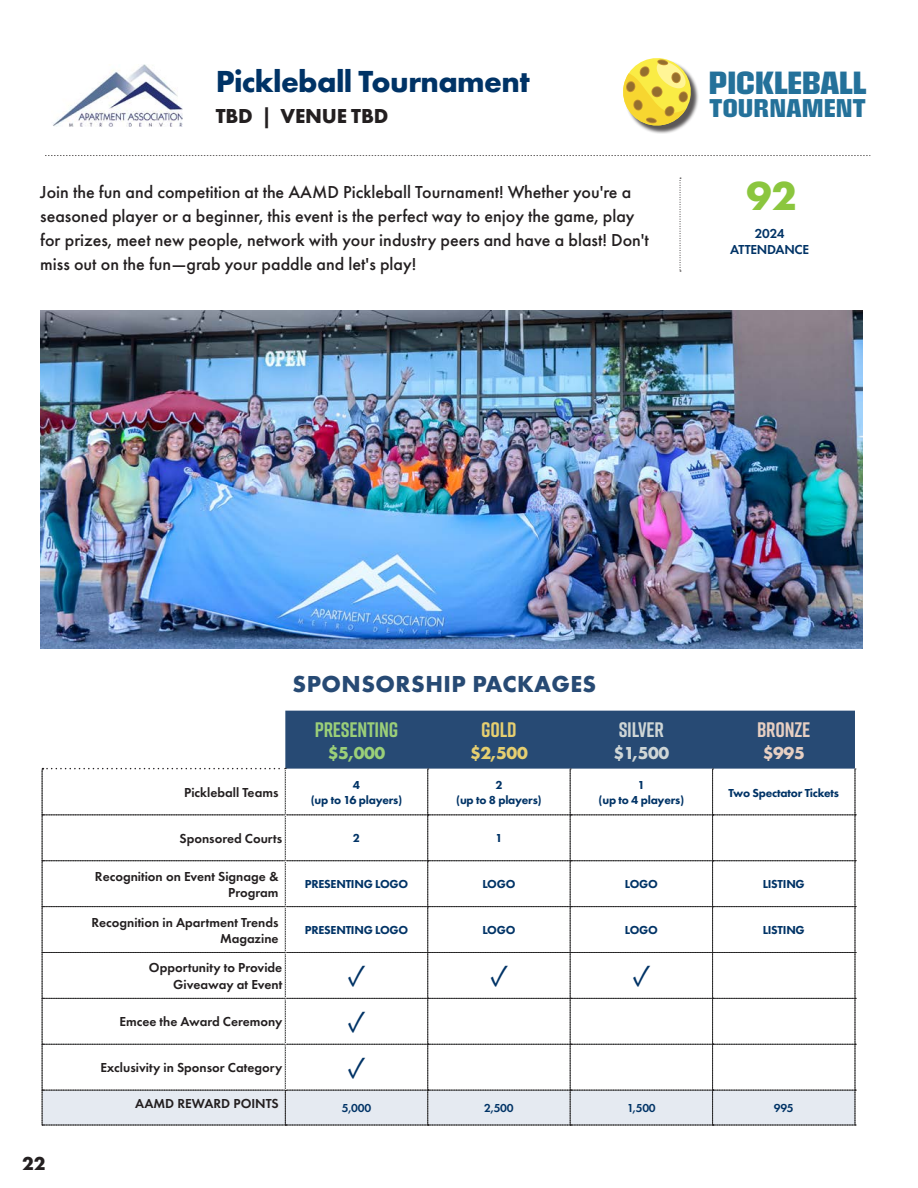
<style>
.page{position:relative;width:918px;height:1188px;background:#fff}
.page>*{position:absolute;margin:0;border:0;box-sizing:border-box;transform-origin:0 0}
.t1{font:700 42px "Futura PT";color:#8bc63e}
.t2{font:700 31.65px "Futura PT";letter-spacing:-.02em;color:#036}
.t3{font:30.6px "Pressio No.54";letter-spacing:-.02em;color:#24719a}
.t4{font:25.5px "Acumin Pro";color:#036}
.t5{font:24.6px "Pressio No.54";color:#24719a}
.t6{font:700 24px "Futura PT";letter-spacing:.02em;color:#274a74}
.t7{font:700 21px "Futura PT";letter-spacing:-.01em;color:#231f20}
.t8{font:700 21px "Rift";letter-spacing:-.01em;color:#9bcf79}
.t9{font:700 21px "Rift";letter-spacing:-.01em;color:#cfd6d6}
.t10{font:700 21px "Rift";letter-spacing:-.01em;color:#e7cfc2}
.t11{font:700 21px "Rift";color:#e6cf70}
.t12{font:700 19.5px "Futura PT";color:#231f20}
.t13{font:500 18px/24px "Futura PT";color:#231f20}
.t14{font:700 18px "Futura PT";color:#9bcf79}
.t15{font:700 18px "Futura PT";color:#e6cf70}
.t16{font:700 18px "Futura PT";color:#cfd6d6}
.t17{font:700 18px "Futura PT";color:#e7cfc2}
.t18{font:600 13.5px/16.2px "Futura PT";color:#231f20;text-align:right}
.t19{font:600 13.5px "Futura PT";letter-spacing:-.02em;color:#036}
.t20{font:800 12px/14.4px "Futura PT";letter-spacing:-.02em;color:#036;text-align:center}
.t21{font:600 12px "Futura PT";letter-spacing:-.02em;color:#036}
</style>
<div class="page">
<img style="left:53px;top:64px;width:129px;height:63px">
<svg style="left:45px;top:155px;width:825px;height:1px"></svg>
<img style="left:41px;top:311px;width:822px;height:337px">
<svg style="left:42px;top:711px;width:814px;height:415px"></svg>
<svg style="left:680px;top:178px;width:1px;height:94px"></svg>
<div style="left:624px;top:59px;width:75px;height:75px;background:#231f20;opacity:.75"></div>
<svg style="left:623px;top:58px;width:71px;height:70px"></svg>
<p class="t2" style="left:216px;top:61px;width:316px">Pickleball Tournament</p>
<p class="t7" style="left:216px;top:103px;width:174px">TBD | VENUE TBD</p>
<p class="t13" style="left:40px;top:180px;width:610px">Join the fun and competition at the AAMD Pickleball Tournament! Whether you're a seasoned player or a beginner, this event is the perfect way to enjoy the game, play for prizes, meet new people, network with your industry peers and have a blast! Don't miss out on the fun—grab your paddle and let's play!</p>
<p class="t3" style="left:709px;top:65px;width:159px">PICKLEBALL</p>
<p class="t5" style="left:709px;top:93px;width:158px">TOURNAMENT</p>
<p class="t1" style="left:746px;top:169px;width:52px">92</p>
<p class="t19" style="left:755px;top:225px;width:31px">2024</p>
<p class="t19" style="left:730px;top:241px;width:81px">ATTENDANCE</p>
<p class="t18" style="left:184px;top:784px;width:96px">Pickleball Teams</p>
<p class="t6" style="left:292px;top:668px;width:305px">SPONSORSHIP PACKAGES</p>
<p class="t8" style="left:315px;top:715px;width:85px">PRESENTING</p>
<p class="t14" style="left:328px;top:741px;width:59px">$5,000</p>
<p class="t11" style="left:481px;top:715px;width:37px">GOLD</p>
<p class="t15" style="left:470px;top:741px;width:59px">$2,500</p>
<p class="t9" style="left:619px;top:715px;width:47px">SILVER</p>
<p class="t16" style="left:613px;top:741px;width:57px">$1,500</p>
<p class="t20" style="left:353px;top:778px;width:9px">4</p>
<p class="t20" style="left:311px;top:792px;width:93px">(up to 16 players)</p>
<p class="t20" style="left:456px;top:778px;width:87px">2<br>(up to 8 players)</p>
<p class="t20" style="left:638px;top:778px;width:9px">1</p>
<p class="t20" style="left:599px;top:792px;width:87px">(up to 4 players)</p>
<p class="t10" style="left:757px;top:715px;width:55px">BRONZE</p>
<p class="t17" style="left:763px;top:741px;width:44px">$995</p>
<p class="t20" style="left:729px;top:785px;width:112px">Two Spectator Tickets</p>
<p class="t12" style="left:22px;top:1151px;width:25px">22</p>
<p class="t18" style="left:180px;top:830px;width:104px">Sponsored Courts</p>
<p class="t20" style="left:353px;top:831px;width:9px">2</p>
<p class="t20" style="left:495px;top:831px;width:9px">1</p>
<p class="t18" style="left:95px;top:868px;width:185px">Recognition on Event Signage &amp;<br>Program</p>
<p class="t20" style="left:305px;top:877px;width:105px">PRESENTING LOGO</p>
<p class="t20" style="left:482px;top:877px;width:35px">LOGO</p>
<p class="t20" style="left:625px;top:877px;width:35px">LOGO</p>
<p class="t20" style="left:763px;top:877px;width:44px">LISTING</p>
<p class="t18" style="left:91px;top:914px;width:189px">Recognition in Apartment Trends<br>Magazine</p>
<p class="t20" style="left:305px;top:923px;width:105px">PRESENTING LOGO</p>
<p class="t20" style="left:482px;top:923px;width:35px">LOGO</p>
<p class="t20" style="left:625px;top:923px;width:35px">LOGO</p>
<p class="t20" style="left:763px;top:923px;width:44px">LISTING</p>
<p class="t18" style="left:149px;top:960px;width:135px">Opportunity to Provide<br>Giveaway at Event</p>
<p class="t4" style="left:348px;top:958px;width:19px">✓</p>
<p class="t4" style="left:490px;top:958px;width:19px">✓</p>
<p class="t4" style="left:632px;top:958px;width:19px">✓</p>
<p class="t18" style="left:119px;top:1014px;width:164px">Emcee the Award Ceremony</p>
<p class="t4" style="left:348px;top:1004px;width:19px">✓</p>
<p class="t18" style="left:100px;top:1060px;width:183px">Exclusivity in Sponsor Category</p>
<p class="t4" style="left:348px;top:1050px;width:19px">✓</p>
<p class="t18" style="left:135px;top:1095px;width:145px">AAMD REWARD POINTS</p>
<p class="t21" style="left:342px;top:1101px;width:31px">5,000</p>
<p class="t21" style="left:484px;top:1101px;width:31px">2,500</p>
<p class="t21" style="left:627px;top:1101px;width:30px">1,500</p>
<p class="t21" style="left:774px;top:1101px;width:21px">995</p>
</div>
